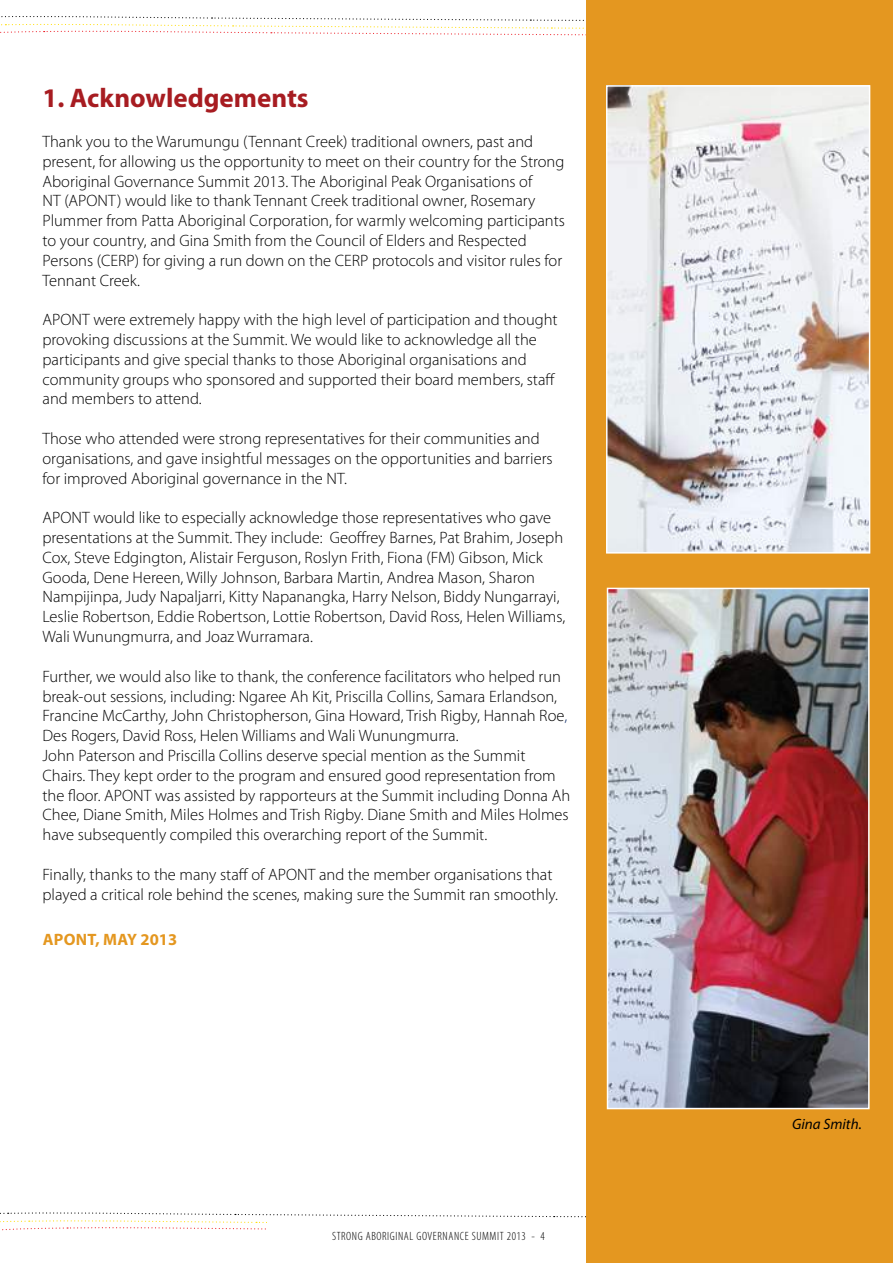
<style>
.page{position:relative;width:893px;height:1263px;background:#fff}
.page>*{position:absolute;margin:0;border:0;box-sizing:border-box;transform-origin:0 0}
.t1{font:700 27px "Myriad Pro";color:#a71c21}
.t2{font:300 16.5px/19.8px "Myriad Pro";color:#000}
.t3{font:700 16.5px "Myriad Pro";letter-spacing:.015em;color:#e49720}
.t4{font:italic 15px "Myriad Pro";color:#000}
.t5{font:300 condensed 12px "Myriad Pro";letter-spacing:.05em;color:#000}
.s1{color:#17356d}
</style>
<div class="page">
<svg style="left:0;top:1212px;width:586px;height:19px"></svg>
<svg style="left:0;top:16px;width:586px;height:20px"></svg>
<div style="left:268px;top:1219px;width:625px;height:44px;background:#fff"></div>
<div style="left:586px;top:0;width:307px;height:1263px;background:#e49720"></div>
<img style="left:609px;top:88px;width:258px;height:463px">
<div style="left:606px;top:85px;width:264px;height:469px;border:2px solid #fff"></div>
<img style="left:610px;top:591px;width:257px;height:515px">
<div style="left:607px;top:588px;width:263px;height:521px;border:2px solid #fff"></div>
<h1 class="t1" style="left:43px;top:81px;width:268px">1. Acknowledgements</h1>
<p class="t2" style="left:43px;top:131px;width:524px">Thank you to the Warumungu (Tennant Creek) traditional owners, past and present, for allowing us the opportunity to meet on their country for the Strong Aboriginal Governance Summit 2013. The Aboriginal Peak Organisations of<br>NT (APONT) would like to thank Tennant Creek traditional owner, Rosemary Plummer from Patta Aboriginal Corporation, for warmly welcoming participants to your country, and Gina Smith from the Council of Elders and Respected Persons (CERP) for giving a run down on the CERP protocols and visitor rules for Tennant Creek.</p>
<p class="t2" style="left:43px;top:310px;width:517px">APONT were extremely happy with the high level of participation and thought provoking discussions at the Summit. We would like to acknowledge all the participants and give special thanks to those Aboriginal organisations and community groups who sponsored and supported their board members, staff and members to attend.</p>
<p class="t2" style="left:43px;top:428px;width:512px">Those who attended were strong representatives for their communities and organisations, and gave insightful messages on the opportunities and barriers for improved Aboriginal governance in the NT.</p>
<p class="t2" style="left:43px;top:508px;width:524px">APONT would like to especially acknowledge those representatives who gave presentations at the Summit. They include: Geoffrey Barnes, Pat Brahim, Joseph Cox, Steve Edgington, Alistair Ferguson, Roslyn Frith, Fiona (FM) Gibson, Mick Gooda, Dene Hereen, Willy Johnson, Barbara Martin, Andrea Mason, Sharon Nampijinpa, Judy Napaljarri, Kitty Napanangka, Harry Nelson, Biddy Nungarrayi, Leslie Robertson, Eddie Robertson, Lottie Robertson, David Ross, Helen Williams, Wali Wunungmurra, and Joaz Wurramara.</p>
<p class="t2" style="left:43px;top:666px;width:529px">Further, we would also like to thank, the conference facilitators who helped run break-out sessions, including: Ngaree Ah Kit, Priscilla Collins, Samara Erlandson, Francine McCarthy, John Christopherson, Gina Howard, Trish Rigby, Hannah Roe<span class="s1">, </span>Des Rogers, David Ross, Helen Williams and Wali Wunungmurra.<br>John Paterson and Priscilla Collins deserve special mention as the Summit Chairs. They kept order to the program and ensured good representation from the floor. APONT was assisted by rapporteurs at the Summit including Donna Ah Chee, Diane Smith, Miles Holmes and Trish Rigby. Diane Smith and Miles Holmes have subsequently compiled this overarching report of the Summit.</p>
<p class="t2" style="left:43px;top:864px;width:517px">Finally, thanks to the many staff of APONT and the member organisations that played a critical role behind the scenes, making sure the Summit ran smoothly.</p>
<p class="t3" style="left:43px;top:928px;width:136px">APONT, MAY 2013</p>
<p class="t5" style="left:332px;top:1229px;width:214px">STRONG ABORIGINAL GOVERNANCE SUMMIT 2013 - 4</p>
<p class="t4" style="left:792px;top:1115px;width:71px">Gina Smith.</p>
</div>
